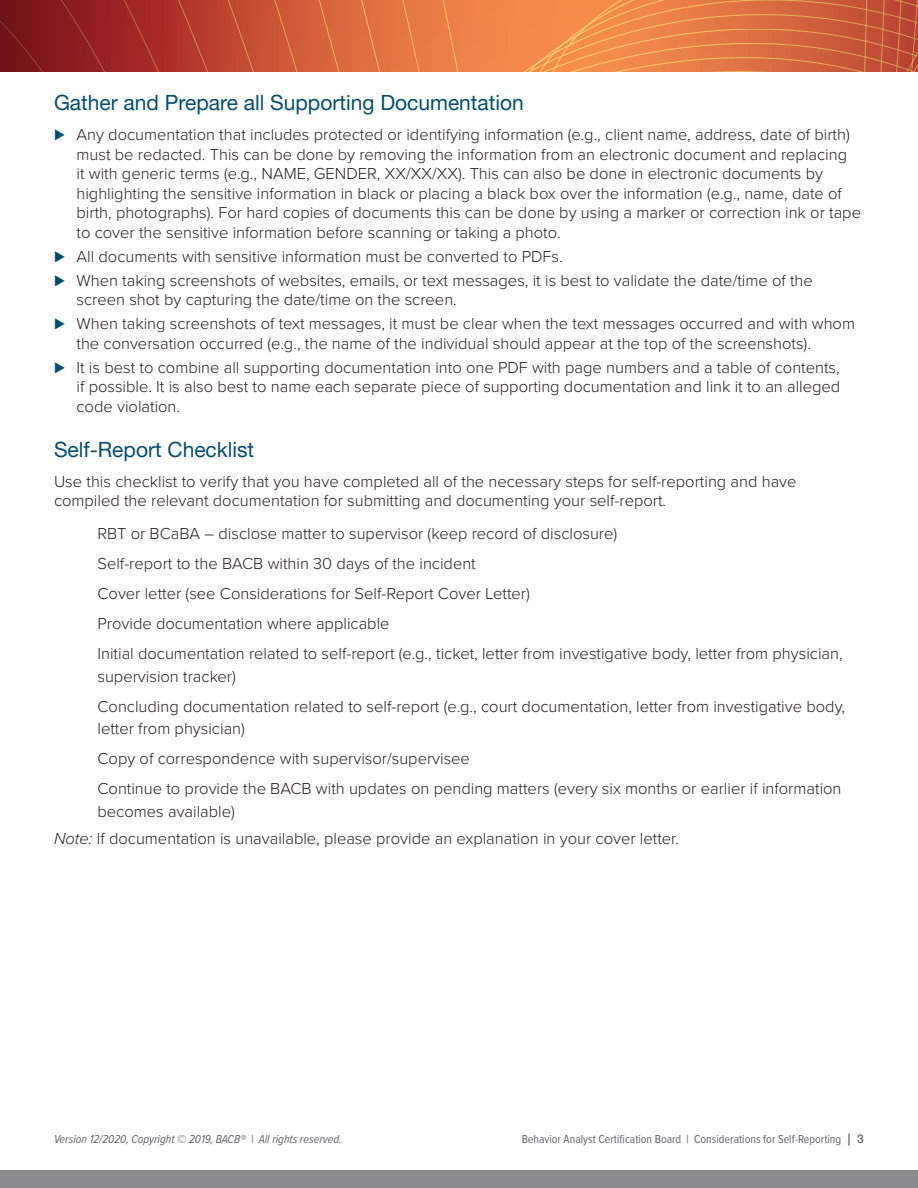
<style>
.page{position:relative;width:918px;height:1188px;background:#fff}
.page>*{position:absolute;margin:0;border:0;box-sizing:border-box;transform-origin:0 0}
.Section_Header{font:21px "Helvetica Neue LT Pro";color:#004e74}
.Body_Text{font:300 16.5px/19.5px "Proxima Nova";color:#231f20}
.Checkbox_-_agree{font:300 16.5px/22.5px "Proxima Nova";color:#231f20}
.t1{font:12px "Proxima Nova Cond";color:#636366}
.t2{font:italic 12px "Proxima Nova Cond";color:#636366}
.s1{font-size:18px;color:#004e74}
.s2{font-style:italic}
.s3{font-family:"Helvetica Neue LT Pro";font-weight:500}
</style>
<div class="page">
<div style="left:0;top:1171px;width:918px;height:17px;background:#8a8a8d"></div>
<svg style="left:1px;top:0;width:917px;height:72px;background:#ce613a"></svg>
<hr style="left:0;top:0;width:1px;height:72px;background:#6d1318">
<p class="Section_Header" style="left:54px;top:90px;width:471px">Gather and Prepare all Supporting Documentation</p>
<p class="Body_Text" style="left:76px;top:124px;width:786px;text-indent:-22px"><span class="s1">⊲</span> Any documentation that includes protected or identifying information (e.g., client name, address, date of birth) must be redacted. This can be done by removing the information from an electronic document and replacing<br>it with generic terms (e.g., NAME, GENDER, XX/XX/XX). This can also be done in electronic documents by highlighting the sensitive information in black or placing a black box over the information (e.g., name, date of birth, photographs). For hard copies of documents this can be done by using a marker or correction ink or tape to cover the sensitive information before scanning or taking a photo.</p>
<p class="Body_Text" style="left:54px;top:246px;width:510px"><span class="s1">⊲</span> All documents with sensitive information must be converted to PDFs.</p>
<p class="Body_Text" style="left:76px;top:270px;width:738px;text-indent:-22px"><span class="s1">⊲</span> When taking screenshots of websites, emails, or text messages, it is best to validate the date/time of the screen shot by capturing the date/time on the screen.</p>
<p class="Body_Text" style="left:76px;top:313px;width:780px;text-indent:-22px"><span class="s1">⊲</span> When taking screenshots of text messages, it must be clear when the text messages occurred and with whom the conversation occurred (e.g., the name of the individual should appear at the top of the screenshots).</p>
<p class="Body_Text" style="left:76px;top:357px;width:765px;text-align:justify;text-indent:-22px"><span class="s1">⊲</span> It is best to combine all supporting documentation into one PDF with page numbers and a table of contents, if possible. It is also best to name each separate piece of supporting documentation and link it to an alleged code violation.</p>
<p class="Section_Header" style="left:54px;top:436px;width:202px">Self-Report Checklist</p>
<p class="Body_Text" style="left:54px;top:470px;width:744px">Use this checklist to verify that you have completed all of the necessary steps for self-reporting and have compiled the relevant documentation for submitting and documenting your self-report.</p>
<p class="Checkbox_-_agree" style="left:97px;top:521px;width:521px">RBT or BCaBA – disclose matter to supervisor (keep record of disclosure)</p>
<p class="Checkbox_-_agree" style="left:97px;top:551px;width:380px">Self-report to the BACB within 30 days of the incident</p>
<p class="Checkbox_-_agree" style="left:97px;top:581px;width:434px">Cover letter (see Considerations for Self-Report Cover Letter)</p>
<p class="Checkbox_-_agree" style="left:97px;top:611px;width:294px">Provide documentation where applicable</p>
<p class="Checkbox_-_agree" style="left:97px;top:641px;width:747px">Initial documentation related to self-report (e.g., ticket, letter from investigative body, letter from physician, supervision tracker)</p>
<p class="Checkbox_-_agree" style="left:97px;top:694px;width:749px">Concluding documentation related to self-report (e.g., court documentation, letter from investigative body, letter from physician)</p>
<p class="Checkbox_-_agree" style="left:97px;top:746px;width:374px">Copy of correspondence with supervisor/supervisee</p>
<p class="Checkbox_-_agree" style="left:97px;top:776px;width:746px">Continue to provide the BACB with updates on pending matters (every six months or earlier if information becomes available)</p>
<p class="Body_Text" style="left:54px;top:827px;width:626px"><span class="s2">Note:</span> If documentation is unavailable, please provide an explanation in your cover letter.</p>
<p class="t2" style="left:54px;top:1131px;width:289px">Version 12/2020, Copyright © 2019, BACB® | All rights reserved.</p>
<p class="t1" style="left:522px;top:1131px;width:344px">Behavior Analyst Certification Board | Considerations for Self-Reporting <span class="s3">| 3</span></p>
</div>
